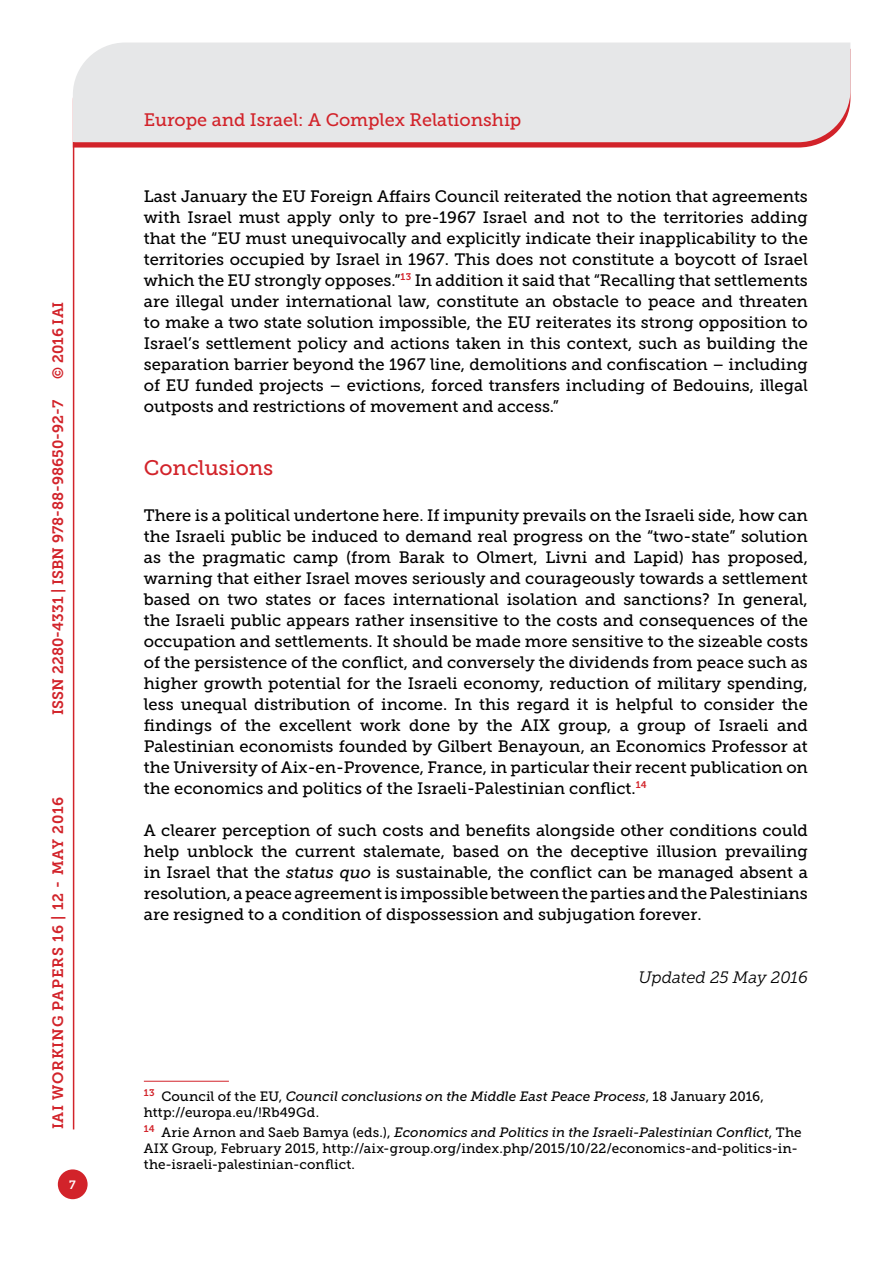
<style>
.page{position:relative;width:893px;height:1263px;background:#fff}
.page>*{position:absolute;margin:0;border:0;box-sizing:border-box;transform-origin:0 0}
.t1{font:21px "Museo Slab 500";color:#d2232a}
.t2{font:18px "Museo Slab 500";color:#d2232a}
.t3{font:16.5px/21px "Museo Slab 500";color:#000;text-align:justify}
.t4{font:italic 16.5px "Museo Slab 300";color:#000}
.t5{font:15px "Museo Slab 700";color:#d2232a}
.t6{font:15px "Museo Slab 700";letter-spacing:.05em;color:#d2232a}
.t7{font:13.5px/16.2px "Museo Slab 500";letter-spacing:.01em;color:#000}
.t8{font:12px "Museo Slab 700";color:#fff}
.s1{font-style:italic}
</style>
<div class="page">
<svg style="left:74px;top:142px;width:749px;height:6px;background:#d63d43"></svg>
<div style="left:73px;top:43px;width:777px;height:99px;background:#e6e7e8"></div>
<div style="left:58px;top:1169px;width:30px;height:30px;background:#d2232a;border-radius:50%"></div>
<hr style="left:73px;top:142px;width:1px;height:987px;background:#d2232a">
<hr style="left:144px;top:1081px;width:85px;height:1px;background:#d2232a">
<p class="t5" style="left:50px;top:379px;width:79px;rotate:-90deg">© 2016 IAI</p>
<p class="t5" style="left:49px;top:714px;width:316px;rotate:-90deg">ISSN 2280-4331 | ISBN 978-88-98650-92-7</p>
<p class="t6" style="left:50px;top:1129px;width:334px;rotate:-90deg">IAI WORKING PAPERS 16 | 12 - MAY 2016</p>
<p class="t8" style="left:69px;top:1178px;width:8px">7</p>
<p class="t2" style="left:144px;top:110px;width:379px">Europe and Israel: A Complex Relationship</p>
<p class="t3" style="left:144px;top:186px;width:666px">Last January the EU Foreign Affairs Council reiterated the notion that agreements with Israel must apply only to pre-1967 Israel and not to the territories adding that the “EU must unequivocally and explicitly indicate their inapplicability to the territories occupied by Israel in 1967. This does not constitute a boycott of Israel which the EU strongly opposes.”<sup>13</sup> In addition it said that “Recalling that settlements are illegal under international law, constitute an obstacle to peace and threaten to make a two state solution impossible, the EU reiterates its strong opposition to Israel’s settlement policy and actions taken in this context, such as building the separation barrier beyond the 1967 line, demolitions and confiscation – including of EU funded projects – evictions, forced transfers including of Bedouins, illegal outposts and restrictions of movement and access.”</p>
<p class="t1" style="left:144px;top:456px;width:131px">Conclusions</p>
<p class="t3" style="left:144px;top:505px;width:666px">There is a political undertone here. If impunity prevails on the Israeli side, how can the Israeli public be induced to demand real progress on the “two-state” solution as the pragmatic camp (from Barak to Olmert, Livni and Lapid) has proposed, warning that either Israel moves seriously and courageously towards a settlement based on two states or faces international isolation and sanctions? In general, the Israeli public appears rather insensitive to the costs and consequences of the occupation and settlements. It should be made more sensitive to the sizeable costs of the persistence of the conflict, and conversely the dividends from peace such as higher growth potential for the Israeli economy, reduction of military spending, less unequal distribution of income. In this regard it is helpful to consider the findings of the excellent work done by the AIX group, a group of Israeli and Palestinian economists founded by Gilbert Benayoun, an Economics Professor at the University of Aix-en-Provence, France, in particular their recent publication on the economics and politics of the Israeli-Palestinian conflict.<sup>14</sup></p>
<p class="t3" style="left:144px;top:820px;width:666px">A clearer perception of such costs and benefits alongside other conditions could help unblock the current stalemate, based on the deceptive illusion prevailing in Israel that the <span class="s1">status quo</span> is sustainable, the conflict can be managed absent a resolution, a peace agreement is impossible between the parties and the Palestinians are resigned to a condition of dispossession and subjugation forever.</p>
<p class="t4" style="left:638px;top:968px;width:171px">Updated 25 May 2016</p>
<p class="t7" style="left:144px;top:1088px;width:621px"><sup>13</sup> Council of the EU, <span class="s1">Council conclusions on the Middle East Peace Process</span>, 18 January 2016, http://europa.eu/!Rb49Gd.</p>
<p class="t7" style="left:144px;top:1124px;width:659px"><sup>14</sup> Arie Arnon and Saeb Bamya (eds.), <span class="s1">Economics and Politics in the Israeli-Palestinian Conflict</span>, The<br>AIX Group, February 2015, http://aix-group.org/index.php/2015/10/22/economics-and-politics-in&shy;the-israeli-palestinian-conflict.</p>
</div>
